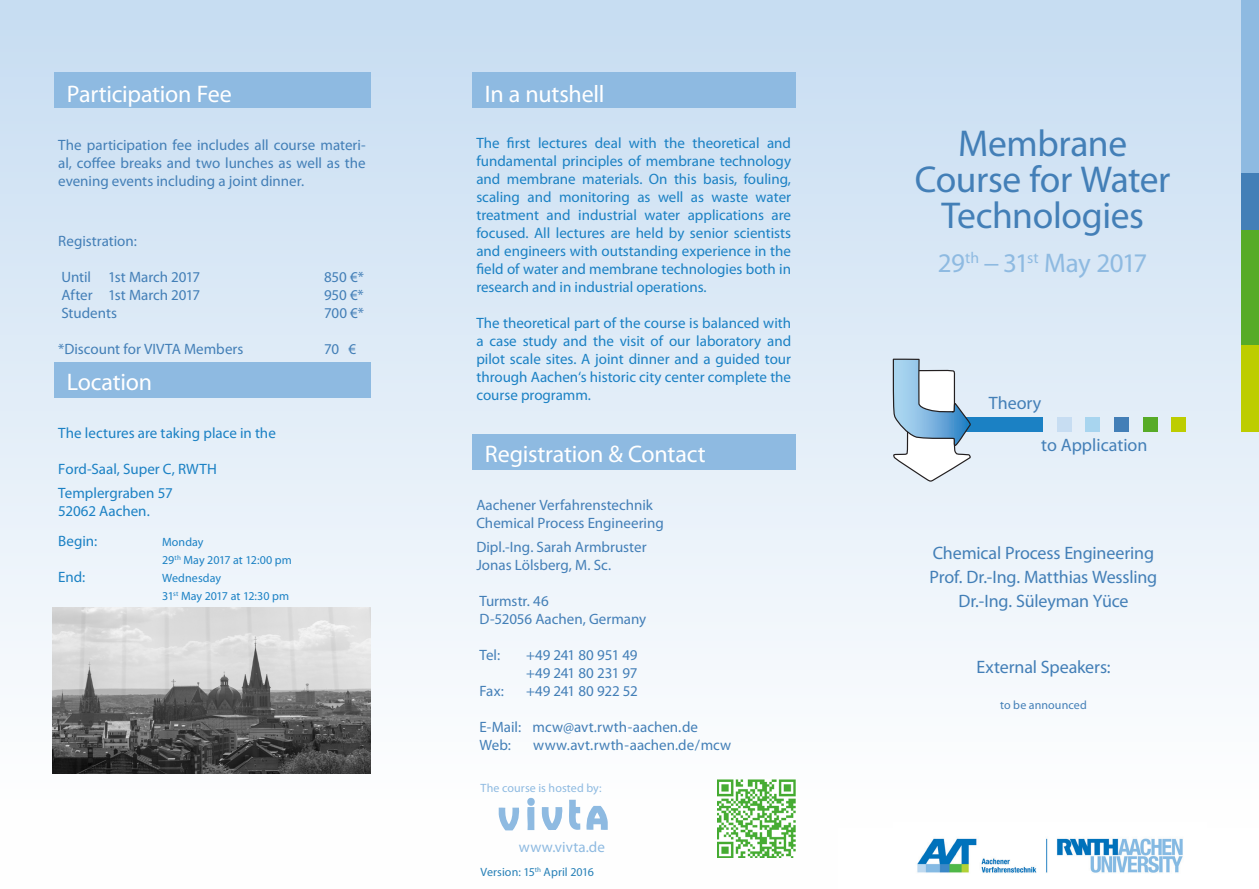
<style>
.page{position:relative;width:1259px;height:889px;background:#fff}
.page>*{position:absolute;margin:0;border:0;box-sizing:border-box;transform-origin:0 0}
.t1{font:37.5px/36px "Myriad Pro";letter-spacing:-.01em;color:#437fb7;text-align:center}
.t2{font:27px "Myriad Pro";letter-spacing:-.025em;color:#8ebae1}
.t3{font:24px "Myriad Pro";letter-spacing:-.01em;color:#fff}
.t4{font:18px "Myriad Pro";letter-spacing:-.01em;color:#437fb7}
.t5{font:15px/18px "Myriad Pro";color:#1b81c4;text-align:justify}
.t6{font:15px/18px "Myriad Pro";color:#437fb7;text-align:justify}
.t7{font:15px "Myriad Pro";letter-spacing:-.025em;color:#437fb7}
.t8{font:15px "Myriad Pro";letter-spacing:-.02em;color:#437fb7}
.t9{font:15px "Myriad Pro";letter-spacing:.005em;color:#8ebae1}
.t10{font:12px "Myriad Pro";color:#1b81c4}
.t11{font:12px "Myriad Pro";letter-spacing:.005em;color:#2780b7}
.t12{font:12px "Myriad Pro";letter-spacing:.01em;color:#8ebae1}
.t13{font:12px "Myriad Pro";letter-spacing:.01em;color:#437fb7}
</style>
<div class="page">
<div style="left:0;top:0;width:1259px;height:889px;background:linear-gradient(to bottom,#c7ddf2,#fff)"></div>
<div style="left:1242px;top:229px;width:17px;height:116px;background:#57ab27"></div>
<div style="left:1242px;top:345px;width:17px;height:87px;background:#bdcd00"></div>
<div style="left:1242px;top:172px;width:17px;height:57px;background:#437fb7"></div>
<div style="left:1242px;top:0;width:17px;height:172px;background:#8ebae1"></div>
<div style="left:839px;top:828px;width:420px;height:61px;background:#fff"></div>
<div style="left:893px;top:822px;width:313px;height:67px;background:#fff"></div>
<img style="left:917px;top:838px;width:266px;height:35px">
<div style="left:472px;top:72px;width:323px;height:36px;background:#8ebae1"></div>
<div style="left:472px;top:433px;width:323px;height:36px;background:#8ebae1"></div>
<div style="left:964px;top:417px;width:78px;height:15px;background:#1b81c4"></div>
<div style="left:1057px;top:417px;width:14px;height:15px;background:#c7ddf2"></div>
<div style="left:1114px;top:417px;width:14px;height:15px;background:#437fb7"></div>
<div style="left:1143px;top:417px;width:14px;height:15px;background:#57ab27"></div>
<div style="left:1171px;top:417px;width:15px;height:15px;background:#bdcd00"></div>
<div style="left:1086px;top:417px;width:14px;height:15px;background:#a8d5ef"></div>
<svg style="left:892px;top:358px;width:80px;height:125px"></svg>
<div style="left:54px;top:72px;width:316px;height:36px;background:#8ebae1"></div>
<div style="left:54px;top:362px;width:316px;height:35px;background:#8ebae1"></div>
<img style="left:52px;top:607px;width:318px;height:167px">
<img style="left:717px;top:780px;width:78px;height:78px">
<svg style="left:569px;top:799px;width:11px;height:32px"></svg>
<svg style="left:586px;top:806px;width:22px;height:24px"></svg>
<svg style="left:499px;top:798px;width:37px;height:32px"></svg>
<svg style="left:542px;top:807px;width:21px;height:23px"></svg>
<p class="t3" style="left:67px;top:79px;width:167px">Participation Fee</p>
<p class="t6" style="left:58px;top:136px;width:309px">The participation fee includes all course materi&shy;al, coffee breaks and two lunches as well as the evening events including a joint dinner.</p>
<p class="t6" style="left:58px;top:232px;width:80px">Registration:</p>
<p class="t6" style="left:61px;top:268px;width:140px">Until 1st March 2017</p>
<p class="t6" style="left:324px;top:268px;width:41px">850 €*</p>
<p class="t6" style="left:61px;top:286px;width:140px">After 1st March 2017</p>
<p class="t6" style="left:324px;top:286px;width:41px">950 €*</p>
<p class="t6" style="left:61px;top:304px;width:57px">Students</p>
<p class="t6" style="left:324px;top:304px;width:41px">700 €*</p>
<p class="t6" style="left:58px;top:340px;width:187px">*Discount for VIVTA Members</p>
<p class="t6" style="left:324px;top:340px;width:34px">70 €</p>
<p class="t3" style="left:67px;top:367px;width:87px">Location</p>
<p class="t5" style="left:58px;top:424px;width:219px">The lectures are taking place in the</p>
<p class="t5" style="left:58px;top:460px;width:160px">Ford-Saal, Super C, RWTH</p>
<p class="t5" style="left:58px;top:484px;width:116px">Templergraben 57</p>
<p class="t5" style="left:58px;top:502px;width:93px">52062 Aachen.</p>
<p class="t5" style="left:58px;top:532px;width:40px">Begin:</p>
<p class="t10" style="left:162px;top:535px;width:43px">Monday</p>
<p class="t10" style="left:162px;top:553px;width:131px">29<sup>th</sup> May 2017 at 12:00 pm</p>
<p class="t5" style="left:58px;top:568px;width:29px">End:</p>
<p class="t10" style="left:162px;top:571px;width:61px">Wednesday</p>
<p class="t10" style="left:162px;top:589px;width:128px">31<sup>st</sup> May 2017 at 12:30 pm</p>
<p class="t3" style="left:485px;top:79px;width:121px">In a nutshell</p>
<p class="t5" style="left:476px;top:133px;width:316px">The first lectures deal with the theoretical and fundamental principles of membrane technology and membrane materials. On this basis, fouling, scaling and monitoring as well as waste water treatment and industrial water applications are focused. All lectures are held by senior scientists and engineers with outstanding experience in the field of water and membrane technologies both in research and in industrial operations.</p>
<p class="t5" style="left:476px;top:313px;width:316px">The theoretical part of the course is balanced with a case study and the visit of our laboratory and pilot scale sites. A joint dinner and a guided tour through Aachen‘s historic city center complete the course programm.</p>
<p class="t3" style="left:485px;top:439px;width:222px">Registration &amp; Contact</p>
<p class="t6" style="left:476px;top:496px;width:178px">Aachener Verfahrenstechnik</p>
<p class="t6" style="left:476px;top:514px;width:189px">Chemical Process Engineering</p>
<p class="t6" style="left:476px;top:538px;width:172px">Dipl.-Ing. Sarah Armbruster</p>
<p class="t6" style="left:476px;top:556px;width:136px">Jonas Lölsberg, M. Sc.</p>
<p class="t6" style="left:479px;top:592px;width:71px">Turmstr. 46</p>
<p class="t6" style="left:479px;top:610px;width:168px">D-52056 Aachen, Germany</p>
<p class="t6" style="left:479px;top:646px;width:22px">Tel:</p>
<p class="t8" style="left:526px;top:646px;width:113px">+49 241 80 951 49</p>
<p class="t7" style="left:526px;top:664px;width:113px">+49 241 80 231 97</p>
<p class="t6" style="left:479px;top:682px;width:26px">Fax:</p>
<p class="t7" style="left:526px;top:682px;width:113px">+49 241 80 922 52</p>
<p class="t6" style="left:479px;top:718px;width:220px">E-Mail: mcw@avt.rwth-aachen.de</p>
<p class="t6" style="left:479px;top:736px;width:33px">Web:</p>
<p class="t6" style="left:533px;top:736px;width:200px">www.avt.rwth-aachen.de/mcw</p>
<p class="t12" style="left:480px;top:781px;width:122px">The course is hosted by:</p>
<p class="t9" style="left:519px;top:838px;width:87px">www.vivta.de</p>
<p class="t11" style="left:480px;top:865px;width:115px">Version: 15<sup>th</sup> April 2016</p>
<p class="t1" style="left:915px;top:125px;width:257px">Membrane<br>Course for Water<br>Technologies</p>
<p class="t2" style="left:938px;top:247px;width:211px">29<sup>th</sup> −31<sup>st</sup> May 2017</p>
<p class="t4" style="left:989px;top:392px;width:54px">Theory</p>
<p class="t4" style="left:1041px;top:434px;width:108px">to Application</p>
<p class="t4" style="left:932px;top:542px;width:223px">Chemical Process Engineering</p>
<p class="t4" style="left:929px;top:566px;width:229px">Prof. Dr.-Ing. Matthias Wessling</p>
<p class="t4" style="left:958px;top:590px;width:172px">Dr.-Ing. Süleyman Yüce</p>
<p class="t4" style="left:976px;top:656px;width:136px">External Speakers:</p>
<p class="t13" style="left:1000px;top:697px;width:88px">to be announced</p>
</div>
